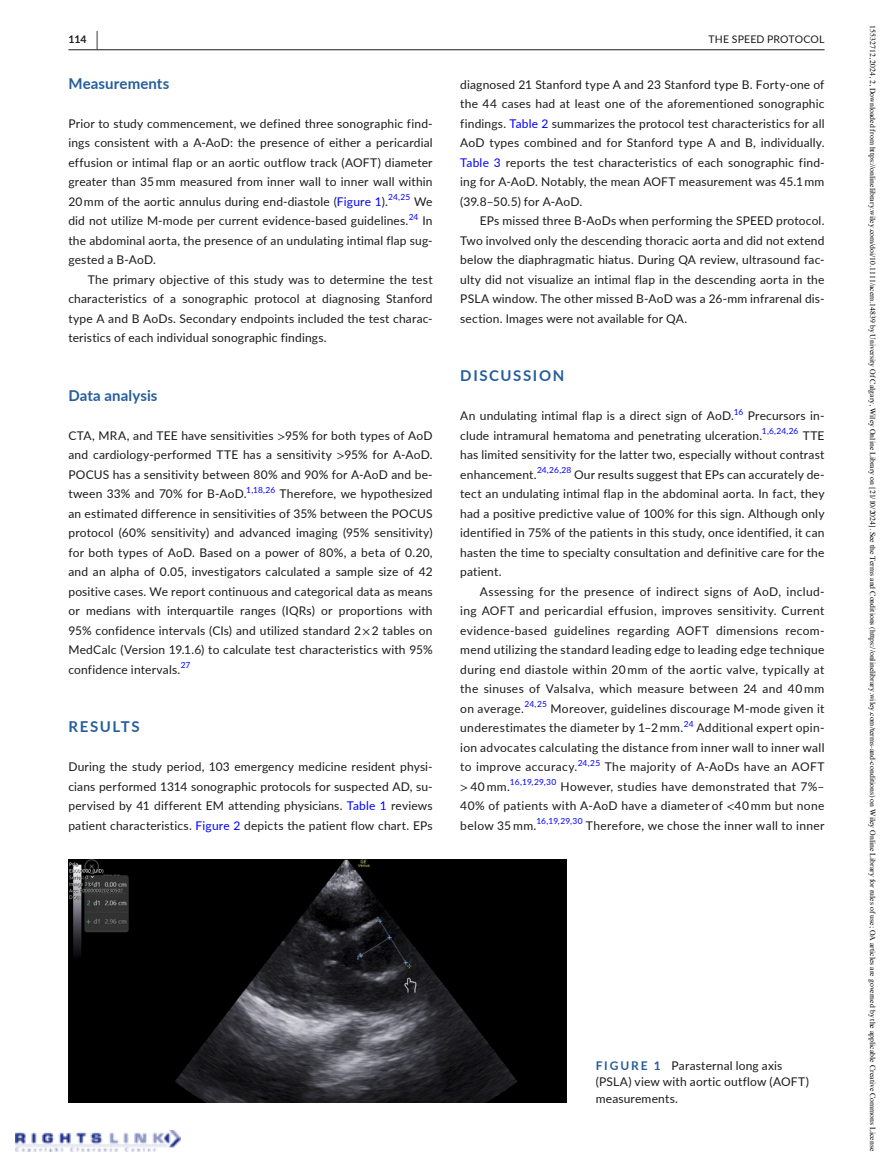
<style>
.page{position:relative;width:893px;height:1174px;background:#fff}
.page>*{position:absolute;margin:0;border:0;box-sizing:border-box;transform-origin:0 0}
.t1{font:700 15px "Lato";letter-spacing:.01em;color:#265e9b}
.t2{font:700 15px "Lato";letter-spacing:.11em;color:#265e9b}
.t3{font:700 15px "Lato";letter-spacing:.105em;color:#265e9b}
.t4{font:12px/19.5px "Lato";letter-spacing:.015em;color:#1a1a1a;text-align:justify}
.t5{font:10.5px "Lato";letter-spacing:.01em;color:#1a1a1a}
.t6{font:700 10.5px "Lato";color:#1a1a1a}
.t7{font:8.4px "Lato";letter-spacing:.005em;color:#00f}
.t8{font:7.8px "Times";color:#000}
.s1{font-size:19.5px}
.s2{color:#00f}
.s3{font-family:"STIX"}
.s4{font-weight:700;color:#265e9b}
</style>
<div class="page">
<hr style="left:68px;top:49px;width:756px;height:1px;background:#1a1a1a">
<img style="left:68px;top:859px;width:498px;height:243px">
<img style="left:15px;top:1130px;width:165px;height:21px">
<p class="t6" style="left:68px;top:32px;width:31px">114 <span class="s1">|</span></p>
<p class="t5" style="left:709px;top:32px;width:117px">THE SPEED PROTOCOL</p>
<p class="t1" style="left:68px;top:74px;width:103px">Measurements</p>
<p class="t4" style="left:68px;top:113px;width:366px">Prior to study commencement, we defined three sonographic find&shy;ings consistent with a A-AoD: the presence of either a pericardial effusion or intimal flap or an aortic outflow track (AOFT) diameter greater than 35 mm measured from inner wall to inner wall within 20 mm of the aortic annulus during end-diastole (<span class="s2">Figure 1</span>).<sup>24,25</sup> We did not utilize M-mode per current evidence-based guidelines.<sup>24</sup> In the abdominal aorta, the presence of an undulating intimal flap sug&shy;gested a B-AoD.</p>
<p class="t4" style="left:68px;top:269px;width:366px;text-indent:20px">The primary objective of this study was to determine the test characteristics of a sonographic protocol at diagnosing Stanford type A and B AoDs. Secondary endpoints included the test charac&shy;teristics of each individual sonographic findings.</p>
<p class="t4" style="left:460px;top:74px;width:366px">diagnosed 21 Stanford type A and 23 Stanford type B. Forty-one of the 44 cases had at least one of the aforementioned sonographic findings. <span class="s2">Table 2</span> summarizes the protocol test characteristics for all AoD types combined and for Stanford type A and B, individually.<br><span class="s2">Table 3</span> reports the test characteristics of each sonographic find&shy;ing for A-AoD. Notably, the mean AOFT measurement was 45.1 mm (39.8–50.5) for A-AoD.</p>
<p class="t4" style="left:460px;top:211px;width:366px;text-indent:20px">EPs missed three B-AoDs when performing the SPEED protocol.<br>Two involved only the descending thoracic aorta and did not extend below the diaphragmatic hiatus. During QA review, ultrasound fac&shy;ulty did not visualize an intimal flap in the descending aorta in the PSLA window. The other missed B-AoD was a 26-mm infrarenal dis&shy;section. Images were not available for QA.</p>
<p class="t1" style="left:68px;top:386px;width:91px">Data analysis</p>
<p class="t4" style="left:68px;top:425px;width:366px">CTA, MRA, and TEE have sensitivities <span class="s3">&gt;</span>95% for both types of AoD and cardiology-performed TTE has a sensitivity <span class="s3">&gt;</span>95% for A-AoD.<br>POCUS has a sensitivity between 80% and 90% for A-AoD and be&shy;tween 33% and 70% for B-AoD.</p>
<p class="t7" style="left:246px;top:484px;width:31px">1,18,26</p>
<p class="t4" style="left:68px;top:484px;width:366px;text-indent:211px">Therefore, we hypothesized an estimated difference in sensitivities of 35% between the POCUS protocol (60% sensitivity) and advanced imaging (95% sensitivity) for both types of AoD. Based on a power of 80%, a beta of 0.20, and an alpha of 0.05, investigators calculated a sample size of 42 positive cases. We report continuous and categorical data as means or medians with interquartile ranges (IQRs) or proportions with 95% confidence intervals (CIs) and utilized standard 2 <span class="s3">×</span> 2 tables on MedCalc (Version 19.1.6) to calculate test characteristics with 95% confidence intervals.</p>
<p class="t7" style="left:181px;top:660px;width:11px">27</p>
<p class="t3" style="left:68px;top:717px;width:73px">RESULTS</p>
<p class="t4" style="left:68px;top:757px;width:366px">During the study period, 103 emergency medicine resident physi&shy;cians performed 1314 sonographic protocols for suspected AD, su&shy;pervised by 41 different EM attending physicians. <span class="s2">Table 1</span> reviews patient characteristics. <span class="s2">Figure 2</span> depicts the patient flow chart. EPs</p>
<p class="t2" style="left:460px;top:366px;width:106px">DISCUSSION</p>
<p class="t4" style="left:460px;top:406px;width:275px">An undulating intimal flap is a direct sign of AoD.</p>
<p class="t7" style="left:734px;top:406px;width:11px">16</p>
<p class="t4" style="left:460px;top:406px;width:366px;text-indent:287px">Precursors in&shy;clude intramural hematoma and penetrating ulceration.</p>
<p class="t7" style="left:762px;top:426px;width:38px">1,6,24,26</p>
<p class="t4" style="left:460px;top:425px;width:366px;text-indent:342px">TTE has limited sensitivity for the latter two, especially without contrast enhancement.</p>
<p class="t7" style="left:537px;top:465px;width:36px">24,26,28</p>
<p class="t4" style="left:460px;top:464px;width:366px;text-indent:114px">Our results suggest that EPs can accurately de&shy;tect an undulating intimal flap in the abdominal aorta. In fact, they had a positive predictive value of 100% for this sign. Although only identified in 75% of the patients in this study, once identified, it can hasten the time to specialty consultation and definitive care for the patient.</p>
<p class="t4" style="left:460px;top:581px;width:366px;text-indent:20px">Assessing for the presence of indirect signs of AoD, includ&shy;ing AOFT and pericardial effusion, improves sensitivity. Current evidence-based guidelines regarding AOFT dimensions recom&shy;mend utilizing the standard leading edge to leading edge technique during end diastole within 20 mm of the aortic valve, typically at the sinuses of Valsalva, which measure between 24 and 40 mm on average.</p>
<p class="t7" style="left:524px;top:699px;width:24px">24,25</p>
<p class="t4" style="left:460px;top:698px;width:366px;text-indent:90px">Moreover, guidelines discourage M-mode given it underestimates the diameter by 1–2 mm.</p>
<p class="t7" style="left:684px;top:718px;width:11px">24</p>
<p class="t4" style="left:460px;top:718px;width:366px;text-indent:236px">Additional expert opin&shy;ion advocates calculating the distance from inner wall to inner wall to improve accuracy.</p>
<p class="t7" style="left:578px;top:757px;width:24px">24,25</p>
<p class="t4" style="left:460px;top:757px;width:366px;text-indent:144px">The majority of A-AoDs have an AOFT <span class="s3">&gt;</span> 40 mm.<sup>16,19,29,30</sup> However, studies have demonstrated that 7%– 40% of patients with A-AoD have a diameter of <span class="s3">&lt;</span>40 mm but none below 35 mm.</p>
<p class="t7" style="left:536px;top:816px;width:48px">16,19,29,30</p>
<p class="t4" style="left:586px;top:815px;width:240px">Therefore, we chose the inner wall to inner</p>
<p class="t4" style="left:596px;top:1057px;width:215px;line-height:16.5px;text-align:left"><span class="s4">FIGURE 1</span> Parasternal long axis (PSLA) view with aortic outflow (AOFT) measurements.</p>
<p class="t8" style="left:876px;top:25px;width:1127px;rotate:90deg">15532712, 2024, 2, Downloaded from https://onlinelibrary.wiley.com/doi/10.1111/acem.14839 by University Of Calgary, Wiley Online Library on [21/10/2024]. See the Terms and Conditions (https://onlinelibrary.wiley.com/terms-and-conditions) on Wiley Online Library for rules of use; OA articles are governed by the applicable Creative Commons License</p>
</div>
